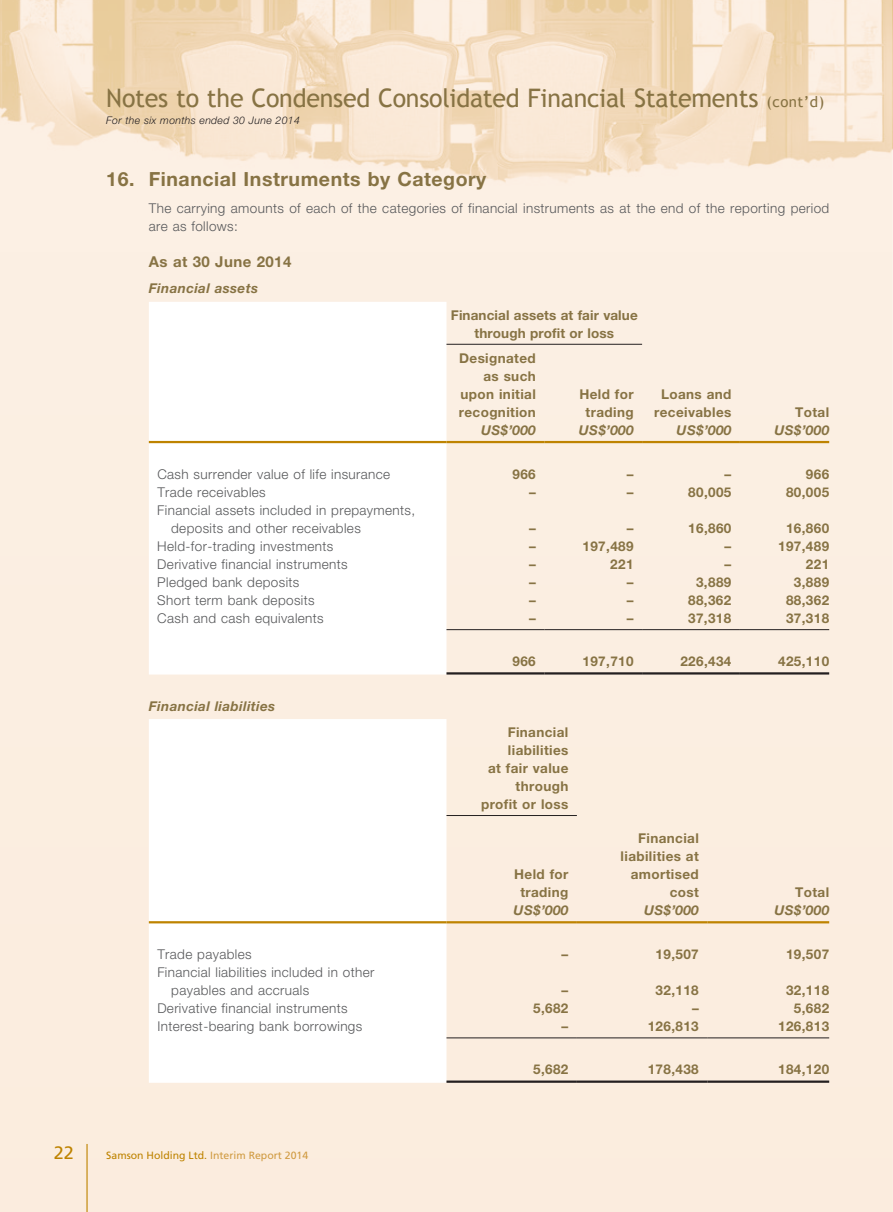
<style>
.page{position:relative;width:893px;height:1212px;background:#fff}
.page>*{position:absolute;margin:0;border:0;box-sizing:border-box;transform-origin:0 0}
.t1{font:25.5px "Trebuchet MS";letter-spacing:-.01em;color:#877344}
.t2{font:700 19.5px "Helvetica Neue LT Std";letter-spacing:.03em;color:#877344}
.t3{font:18px "Frutiger LT Std";color:#be8300}
.t4{font:700 15px "Helvetica Neue LT Std";letter-spacing:.03em;color:#877344}
.t5{font:300 13.5px/18px "Helvetica Neue LT Std";letter-spacing:.03em;color:#57585a}
.t6{font:700 13.5px/18px "Helvetica Neue LT Std";letter-spacing:.03em;color:#877344;text-align:right}
.t7{font:italic 700 13.5px "Helvetica Neue LT Std";letter-spacing:.03em;color:#877344}
.t8{font:700 13.5px/18px "Helvetica Neue LT Std";letter-spacing:.01em;color:#877344;text-align:center}
.t9{font:10.5px "Frutiger LT Std";color:#be8300}
.t10{font:italic 300 10.5px "Helvetica Neue LT Std";letter-spacing:.03em;color:#231f20}
.s1{font-size:15px}
.s2{color:#d09b42}
</style>
<div class="page">
<img style="left:0;top:0;width:893px;height:1212px">
<hr style="left:86px;top:1144px;width:2px;height:68px;background:#be8300">
<svg style="left:149px;top:302px;width:297px;height:372px"></svg>
<hr style="left:446px;top:344px;width:196px;height:1px;background:#231f20">
<hr style="left:149px;top:441px;width:297px;height:2px;background:#be8300">
<hr style="left:446px;top:441px;width:98px;height:2px;background:#be8300">
<hr style="left:544px;top:441px;width:98px;height:2px;background:#be8300">
<hr style="left:642px;top:441px;width:98px;height:2px;background:#be8300">
<hr style="left:740px;top:441px;width:89px;height:2px;background:#be8300">
<hr style="left:446px;top:629px;width:98px;height:1px;background:#231f20">
<hr style="left:544px;top:629px;width:98px;height:1px;background:#231f20">
<hr style="left:642px;top:629px;width:98px;height:1px;background:#231f20">
<hr style="left:740px;top:629px;width:89px;height:1px;background:#231f20">
<hr style="left:446px;top:672px;width:98px;height:2px;background:#231f20">
<hr style="left:544px;top:672px;width:98px;height:2px;background:#231f20">
<hr style="left:642px;top:672px;width:98px;height:2px;background:#231f20">
<hr style="left:740px;top:672px;width:89px;height:2px;background:#231f20">
<svg style="left:149px;top:719px;width:297px;height:364px"></svg>
<hr style="left:446px;top:815px;width:131px;height:1px;background:#231f20">
<hr style="left:149px;top:921px;width:297px;height:2px;background:#be8300">
<hr style="left:446px;top:921px;width:131px;height:2px;background:#be8300">
<hr style="left:577px;top:921px;width:130px;height:2px;background:#be8300">
<hr style="left:707px;top:921px;width:122px;height:2px;background:#be8300">
<hr style="left:446px;top:1037px;width:131px;height:1px;background:#231f20">
<hr style="left:577px;top:1037px;width:130px;height:1px;background:#231f20">
<hr style="left:707px;top:1037px;width:122px;height:1px;background:#231f20">
<hr style="left:446px;top:1080px;width:131px;height:3px;background:#231f20">
<hr style="left:577px;top:1080px;width:130px;height:3px;background:#231f20">
<hr style="left:707px;top:1080px;width:122px;height:3px;background:#231f20">
<h1 class="t1" style="left:106px;top:83px;width:719px">Notes to the Condensed Consolidated Financial Statements <span class="s1">(cont’d)</span></h1>
<p class="t10" style="left:106px;top:114px;width:195px">For the six months ended 30 June 2014</p>
<h2 class="t2" style="left:106px;top:167px;width:382px">16. Financial Instruments by Category</h2>
<p class="t5" style="left:149px;top:199px;width:682px">The carrying amounts of each of the categories of financial instruments as at the end of the reporting period are as follows:</p>
<p class="t4" style="left:149px;top:252px;width:144px">As at 30 June 2014</p>
<p class="t7" style="left:149px;top:280px;width:111px">Financial assets</p>
<p class="t8" style="left:451px;top:306px;width:188px">Financial assets at fair value through profit or loss</p>
<p class="t6" style="left:459px;top:348px;width:79px">Designated as such upon initial recognition</p>
<p class="t6" style="left:579px;top:384px;width:56px;text-align:center">Held for trading</p>
<p class="t6" style="left:654px;top:384px;width:79px;text-align:center">Loans and receivables</p>
<p class="t6" style="left:795px;top:402px;width:35px">Total</p>
<p class="t7" style="left:481px;top:421px;width:56px">US$’000</p>
<p class="t7" style="left:579px;top:421px;width:56px">US$’000</p>
<p class="t7" style="left:677px;top:421px;width:56px">US$’000</p>
<p class="t7" style="left:774px;top:421px;width:56px">US$’000</p>
<p class="t5" style="left:157px;top:465px;width:234px">Cash surrender value of life insurance</p>
<p class="t6" style="left:512px;top:465px;width:25px">966</p>
<p class="t6" style="left:627px;top:465px;width:8px">–</p>
<p class="t6" style="left:725px;top:465px;width:8px">–</p>
<p class="t6" style="left:806px;top:465px;width:25px">966</p>
<p class="t5" style="left:157px;top:483px;width:110px">Trade receivables</p>
<p class="t6" style="left:529px;top:483px;width:8px">–</p>
<p class="t6" style="left:627px;top:483px;width:8px">–</p>
<p class="t6" style="left:688px;top:483px;width:45px">80,005</p>
<p class="t6" style="left:786px;top:483px;width:45px">80,005</p>
<p class="t5" style="left:171px;top:501px;width:246px;text-indent:-14px">Financial assets included in prepayments, deposits and other receivables</p>
<p class="t6" style="left:529px;top:519px;width:8px">–</p>
<p class="t6" style="left:627px;top:519px;width:8px">–</p>
<p class="t6" style="left:688px;top:519px;width:45px">16,860</p>
<p class="t6" style="left:786px;top:519px;width:45px">16,860</p>
<p class="t5" style="left:157px;top:537px;width:178px">Held-for-trading investments</p>
<p class="t6" style="left:529px;top:537px;width:8px">–</p>
<p class="t6" style="left:582px;top:537px;width:53px">197,489</p>
<p class="t6" style="left:725px;top:537px;width:8px">–</p>
<p class="t6" style="left:778px;top:537px;width:53px">197,489</p>
<p class="t5" style="left:157px;top:555px;width:192px">Derivative financial instruments</p>
<p class="t6" style="left:529px;top:555px;width:8px">–</p>
<p class="t6" style="left:610px;top:555px;width:25px">221</p>
<p class="t6" style="left:725px;top:555px;width:8px">–</p>
<p class="t6" style="left:806px;top:555px;width:25px">221</p>
<p class="t5" style="left:157px;top:573px;width:144px">Pledged bank deposits</p>
<p class="t6" style="left:529px;top:573px;width:8px">–</p>
<p class="t6" style="left:627px;top:573px;width:8px">–</p>
<p class="t6" style="left:696px;top:573px;width:37px">3,889</p>
<p class="t6" style="left:794px;top:573px;width:37px">3,889</p>
<p class="t5" style="left:157px;top:591px;width:159px">Short term bank deposits</p>
<p class="t6" style="left:529px;top:591px;width:8px">–</p>
<p class="t6" style="left:627px;top:591px;width:8px">–</p>
<p class="t6" style="left:688px;top:591px;width:45px">88,362</p>
<p class="t6" style="left:786px;top:591px;width:45px">88,362</p>
<p class="t5" style="left:157px;top:609px;width:168px">Cash and cash equivalents</p>
<p class="t6" style="left:529px;top:609px;width:8px">–</p>
<p class="t6" style="left:627px;top:609px;width:8px">–</p>
<p class="t6" style="left:688px;top:609px;width:45px">37,318</p>
<p class="t6" style="left:786px;top:609px;width:45px">37,318</p>
<p class="t6" style="left:512px;top:652px;width:25px">966</p>
<p class="t6" style="left:583px;top:652px;width:53px">197,710</p>
<p class="t6" style="left:680px;top:652px;width:53px">226,434</p>
<p class="t6" style="left:778px;top:652px;width:53px">425,110</p>
<p class="t7" style="left:149px;top:697px;width:128px">Financial liabilities</p>
<p class="t6" style="left:481px;top:723px;width:89px">Financial liabilities<br>at fair value through profit or loss</p>
<p class="t6" style="left:514px;top:865px;width:56px;text-align:center">Held for trading</p>
<p class="t6" style="left:621px;top:829px;width:80px">Financial liabilities at amortised cost</p>
<p class="t6" style="left:795px;top:883px;width:35px">Total</p>
<p class="t7" style="left:514px;top:902px;width:56px">US$’000</p>
<p class="t7" style="left:644px;top:902px;width:56px">US$’000</p>
<p class="t7" style="left:774px;top:902px;width:56px">US$’000</p>
<p class="t5" style="left:157px;top:945px;width:96px">Trade payables</p>
<p class="t6" style="left:562px;top:945px;width:8px">–</p>
<p class="t6" style="left:656px;top:945px;width:45px">19,507</p>
<p class="t6" style="left:786px;top:945px;width:45px">19,507</p>
<p class="t5" style="left:171px;top:963px;width:205px;text-indent:-14px">Financial liabilities included in other payables and accruals</p>
<p class="t6" style="left:562px;top:981px;width:8px">–</p>
<p class="t6" style="left:656px;top:981px;width:45px">32,118</p>
<p class="t6" style="left:786px;top:981px;width:45px">32,118</p>
<p class="t5" style="left:157px;top:999px;width:192px">Derivative financial instruments</p>
<p class="t6" style="left:533px;top:999px;width:37px">5,682</p>
<p class="t6" style="left:692px;top:999px;width:8px">–</p>
<p class="t6" style="left:794px;top:999px;width:37px">5,682</p>
<p class="t5" style="left:157px;top:1017px;width:207px">Interest-bearing bank borrowings</p>
<p class="t6" style="left:562px;top:1017px;width:8px">–</p>
<p class="t6" style="left:648px;top:1017px;width:53px">126,813</p>
<p class="t6" style="left:778px;top:1017px;width:53px">126,813</p>
<p class="t6" style="left:533px;top:1060px;width:37px">5,682</p>
<p class="t6" style="left:648px;top:1060px;width:53px">178,438</p>
<p class="t6" style="left:778px;top:1060px;width:53px">184,120</p>
<h3 class="t3" style="left:54px;top:1142px;width:22px">22</h3>
<p class="t9" style="left:106px;top:1149px;width:203px">Samson Holding Ltd. <span class="s2">Interim Report 2014</span></p>
</div>
